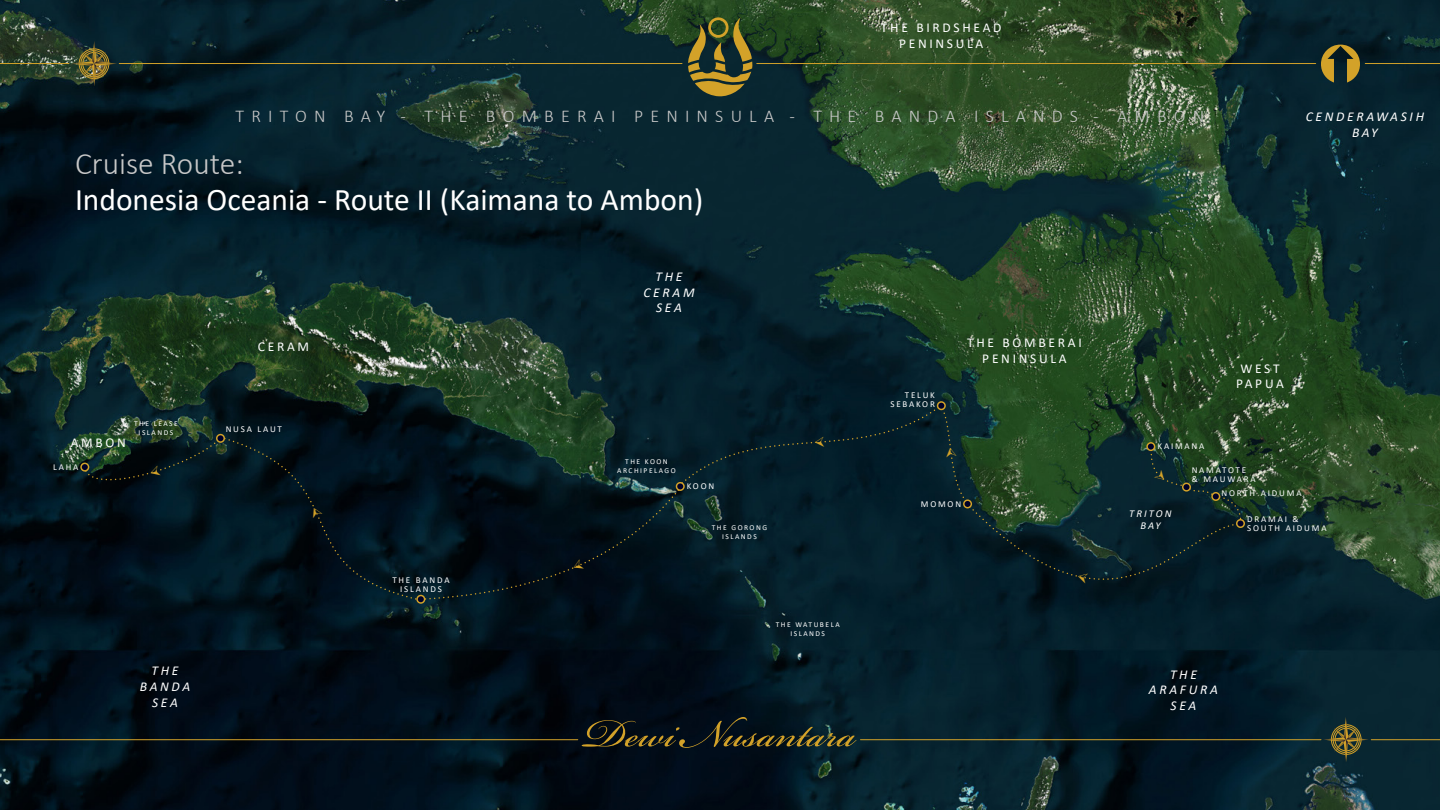
<style>
.page{position:relative;width:1440px;height:810px;background:#fff}
.page>*{position:absolute;margin:0;border:0;box-sizing:border-box;transform-origin:0 0}
.t1{font:61.5px "Bickham Script Pro";color:#d3a229}
.t2{font:31.5px "Calibri";color:#fff}
.t3{font:300 31.5px "Calibri";color:#c8c8c8}
.t4{font:300 18px "Calibri";letter-spacing:.4em;color:#c8c8c8}
.t5{font:13.5px/15.8px "Calibri";letter-spacing:.2em;color:#fff;text-align:center}
.t6{font:italic 13.5px/15.8px "Calibri";letter-spacing:.2em;color:#fff;text-align:center}
.t7{font:italic 10.5px/12px "Calibri";letter-spacing:.2em;color:#fff;text-align:center}
.t8{font:9px/9px "Calibri";letter-spacing:.2em;color:#fff}
.t9{font:7.5px/9px "Calibri";letter-spacing:.2em;color:#fff;text-align:center}
</style>
<div class="page">
<img style="left:0;top:0;width:1440px;height:810px">
<svg style="left:937px;top:401px;width:9px;height:9px"></svg>
<svg style="left:80px;top:463px;width:9px;height:9px"></svg>
<hr style="left:119px;top:63px;width:563px;height:1px;background:#d3a229">
<hr style="left:0;top:63px;width:69px;height:1px;background:#d3a229">
<svg style="left:71px;top:41px;width:46px;height:45px;background:#41462c"></svg>
<svg style="left:688px;top:17px;width:65px;height:80px;background:#595929"></svg>
<hr style="left:0;top:739px;width:578px;height:1px;background:#d3a229">
<hr style="left:1371px;top:739px;width:69px;height:1px;background:#d3a229">
<hr style="left:860px;top:739px;width:461px;height:1px;background:#d3a229">
<svg style="left:1323px;top:717px;width:46px;height:46px;background:#313e2f"></svg>
<hr style="left:757px;top:63px;width:559px;height:1px;background:#d3a229">
<hr style="left:1365px;top:63px;width:75px;height:1px;background:#d3a229">
<svg style="left:82px;top:403px;width:1162px;height:253px;background:#071e23"></svg>
<svg style="left:1321px;top:44px;width:39px;height:38px"></svg>
<h3 class="t5" style="left:881px;top:21px;width:122px">THE BIRDSHEAD<br>PENINSULA</h3>
<h3 class="t4" style="left:236px;top:109px;width:970px">TRITON BAY - THE BOMBERAI PENINSULA - THE BANDA ISLANDS - AMBON</h3>
<h2 class="t3" style="left:75px;top:150px;width:170px">Cruise Route:</h2>
<h2 class="t2" style="left:75px;top:186px;width:630px">Indonesia Oceania - Route II (Kaimana to Ambon)</h2>
<h3 class="t5" style="left:71px;top:436px;width:57px">AMBON</h3>
<p class="t9" style="left:134px;top:419px;width:45px">THE LEASE<br>ISLANDS</p>
<h3 class="t5" style="left:258px;top:340px;width:53px">CERAM</h3>
<p class="t8" style="left:226px;top:425px;width:58px">NUSA LAUT</p>
<h3 class="t6" style="left:643px;top:270px;width:53px">THE<br>CERAM<br>SEA</h3>
<p class="t8" style="left:891px;top:391px;width:46px;text-align:right">TELUK<br>SEBAKOR</p>
<h3 class="t5" style="left:967px;top:336px;width:116px">THE BOMBERAI<br>PENINSULA</h3>
<p class="t8" style="left:1158px;top:443px;width:48px">KAIMANA</p>
<h3 class="t6" style="left:1306px;top:110px;width:120px">CENDERAWASIH<br>BAY</h3>
<h3 class="t5" style="left:1236px;top:361px;width:49px">WEST<br>PAPUA</h3>
<p class="t8" style="left:53px;top:463px;width:27px">LAHA</p>
<p class="t8" style="left:392px;top:576px;width:59px;text-align:center">THE BANDA<br>ISLANDS</p>
<p class="t9" style="left:617px;top:458px;width:60px">THE KOON<br>ARCHIPELAGO</p>
<p class="t8" style="left:687px;top:483px;width:29px">KOON</p>
<p class="t9" style="left:712px;top:523px;width:57px">THE GORONG<br>ISLANDS</p>
<p class="t9" style="left:776px;top:621px;width:65px">THE WATUBELA<br>ISLANDS</p>
<p class="t8" style="left:921px;top:500px;width:42px">MOMON</p>
<p class="t7" style="left:1129px;top:508px;width:44px">TRITON<br>BAY</p>
<p class="t8" style="left:1192px;top:467px;width:66px">NAMATOTE<br>&amp; MAUWARA</p>
<p class="t8" style="left:1221px;top:489px;width:82px">NORTH AIDUMA</p>
<p class="t8" style="left:1247px;top:515px;width:81px">DRAMAI &amp;<br>SOUTH AIDUMA</p>
<h3 class="t6" style="left:140px;top:664px;width:52px">THE<br>BANDA<br>SEA</h3>
<h3 class="t6" style="left:1149px;top:667px;width:71px">THE<br>ARAFURA<br>SEA</h3>
<h1 class="t1" style="left:584px;top:689px;width:273px">Dewi Nusantara</h1>
</div>
